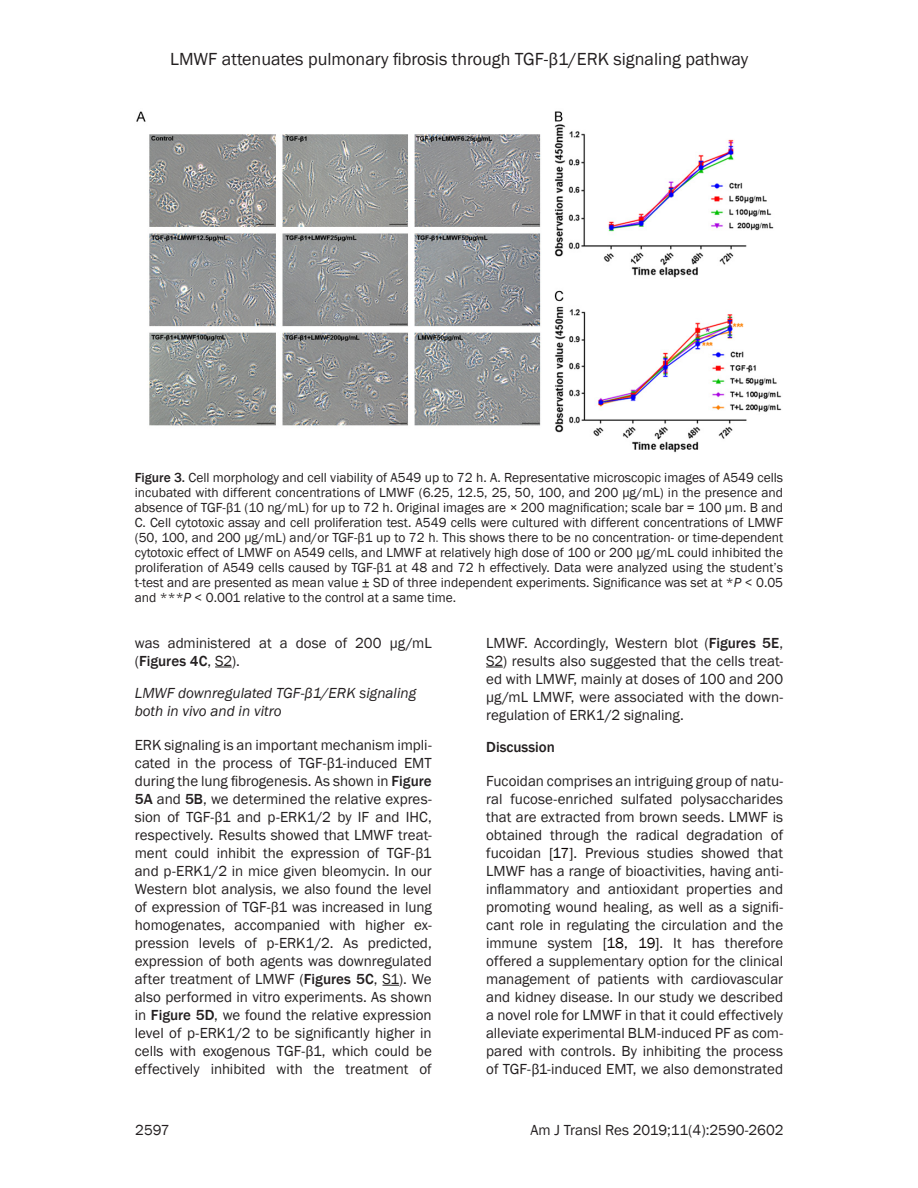
<style>
.page{position:relative;width:918px;height:1188px;background:#fff}
.page>*{position:absolute;margin:0;border:0;box-sizing:border-box;transform-origin:0 0}
.t1{font:18px "Franklin Gothic";color:#231f20}
.TXT{font:15px/18px "Franklin Gothic";color:#231f20;text-align:justify}
.t2{font:italic 15px/18px "Franklin Gothic";color:#231f20}
.t3{font:500 15px "Franklin Gothic";color:#231f20}
.Fig_Caption{font:13.5px/15px "Franklin Gothic";color:#231f20;text-align:justify}
.s1{font-weight:500}
.s2{color:#666}
.s3{font-style:italic}
.s4{color:#080000}
</style>
<div class="page">
<svg style="left:215px;top:667px;width:17px;height:1px"></svg>
<svg style="left:383px;top:985px;width:16px;height:1px"></svg>
<svg style="left:486px;top:667px;width:17px;height:1px"></svg>
<img style="left:136px;top:111px;width:646px;height:342px">
<p class="t1" style="left:170px;top:48px;width:580px">LMWF attenuates pulmonary fibrosis through TGF-β1/ERK signaling pathway</p>
<p class="Fig_Caption" style="left:135px;top:470px;width:650px"><span class="s1">Figure 3.</span> Cell morphology and cell viability of A549 up to 72 h. A. Representative microscopic images of A549 cells incubated with different concentrations of LMWF (6.25, 12.5, 25, 50, 100, and 200 μg/mL) in the presence and absence of TGF-β1 (10 ng/mL) for up to 72 h. Original images are × 200 magnification; scale bar = 100 μm. B and C. Cell cytotoxic assay and cell proliferation test. A549 cells were cultured with different concentrations of LMWF (50, 100, and 200 μg/mL) and/or TGF-β1 up to 72 h<span class="s2">.</span> This shows there to be no concentration- or time-dependent cytotoxic effect of LMWF on A549 cells, and LMWF at relatively high dose of 100 or 200 μg/mL could inhibited the proliferation of A549 cells caused by TGF-β1 at 48 and 72 h effectively. Data were analyzed using the student’s t-test and are presented as mean value ± SD of three independent experiments. Significance was set at *<span class="s3">P</span> &lt; 0.05 and ***<span class="s3">P</span> &lt; 0.001 relative to the control at a same time.</p>
<p class="TXT" style="left:135px;top:634px;width:298px">was administered at a dose of 200 μg/mL (<span class="s1">Figures 4C</span>, S2).</p>
<h2 class="t2" style="left:135px;top:684px;width:283px">LMWF downregulated TGF-β1/ERK signaling both in vivo and in vitro</h2>
<p class="TXT" style="left:135px;top:736px;width:299px">ERK signaling is an important mechanism impli&shy;cated in the process of TGF-β1-induced EMT during the lung fibrogenesis. As shown in <span class="s1">Figure 5A</span> and <span class="s1">5B</span>, we determined the relative expres&shy;sion of TGF-β1 and p-ERK1/2 by IF and IHC, respectively. Results showed that LMWF treat&shy;ment could inhibit the expression of TGF-β1 and p-ERK1/2 in mice given bleomycin. In our Western blot analysis, we also found the level of expression of TGF-β1 was increased in lung homogenates, accompanied with higher ex&shy;pression levels of p-ERK1/2. As predicted, expression of both agents was downregulated after treatment of LMWF (<span class="s1">Figures 5C</span>, S1). We also performed in vitro experiments. As shown in <span class="s1">Figure 5D</span>, we found the relative expression level of p-ERK1/2 to be significantly higher in cells with exogenous TGF-β1, which could be effectively inhibited with the treatment of</p>
<p class="TXT" style="left:486px;top:634px;width:299px">LMWF. Accordingly, Western blot (<span class="s1">Figures 5E</span>, S2) results also suggested that the cells treat&shy;ed with LMWF, mainly at doses of 100 and 200 μg/mL LMWF, were associated with the down&shy;regulation of ERK1/2 signaling.</p>
<h1 class="t3" style="left:486px;top:738px;width:70px">Discussion</h1>
<p class="TXT" style="left:486px;top:773px;width:299px">Fucoidan comprises an intriguing group of natu&shy;ral fucose-enriched sulfated polysaccharides that are extracted from brown seeds. LMWF is obtained through the radical degradation of fucoidan <span class="s4">[17]</span>. Previous studies showed that LMWF has a range of bioactivities, having anti&shy;inflammatory and antioxidant properties and promoting wound healing, as well as a signifi&shy;cant role in regulating the circulation and the immune system <span class="s4">[18, 19]</span>. It has therefore offered a supplementary option for the clinical management of patients with cardiovascular and kidney disease. In our study we described a novel role for LMWF in that it could effectively alleviate experimental BLM-induced PF as com&shy;pared with controls. By inhibiting the process of TGF-β1-induced EMT, we also demonstrated</p>
<p class="TXT" style="left:135px;top:1121px;width:36px">2597</p>
<p class="TXT" style="left:530px;top:1121px;width:255px">Am J Transl Res 2019;11(4):2590-2602</p>
</div>
